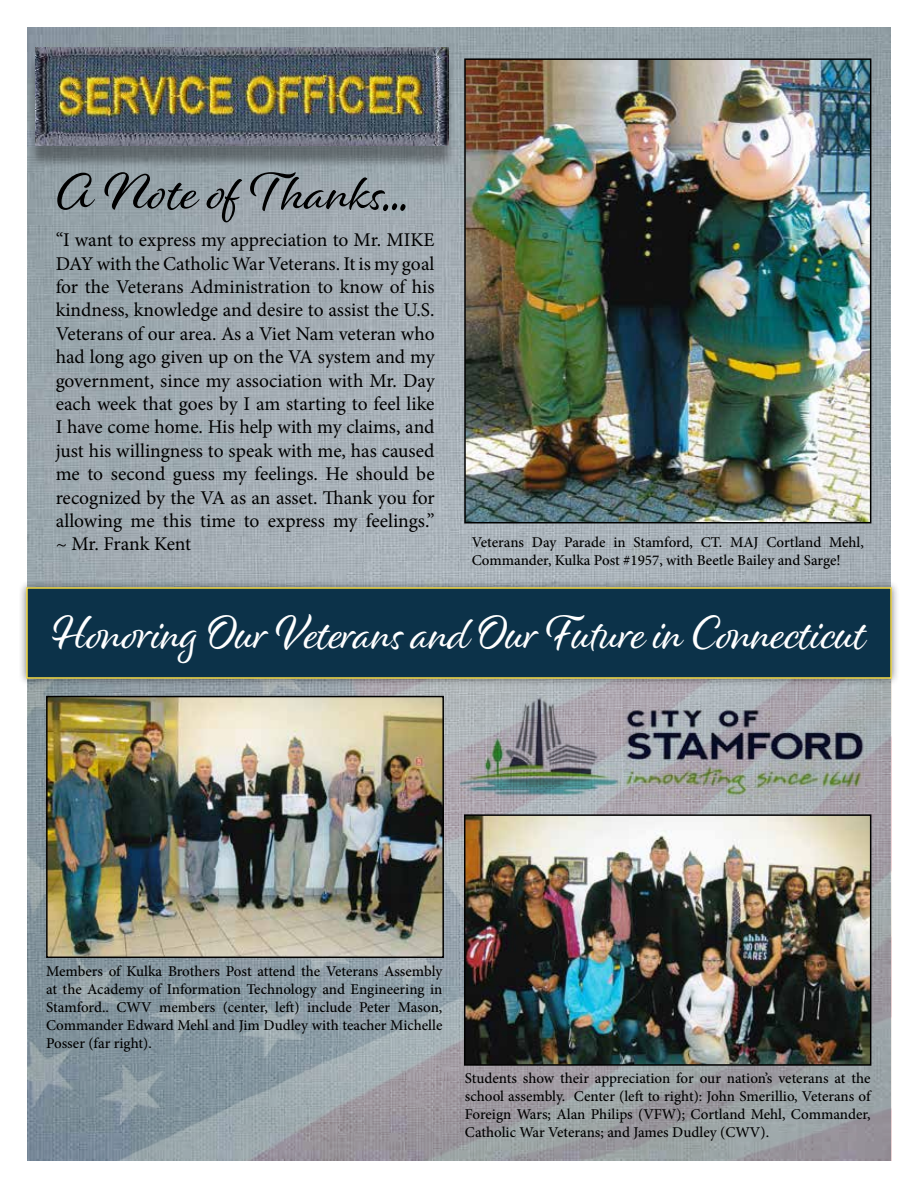
<style>
.page{position:relative;width:918px;height:1188px;background:#fff}
.page>*{position:absolute;margin:0;border:0;box-sizing:border-box;transform-origin:0 0}
.t1{font:54px "Alisha";color:#000}
.t2{font:49.5px "Alisha";color:#fff;scale:.91 1}
.t3{font:19.5px/23.4px "Minion Pro";letter-spacing:-.005em;color:#000;text-align:justify}
.t4{font:500 15px/18px "Minion Pro";color:#000;text-align:justify}
</style>
<div class="page">
<img style="left:27px;top:27px;width:864px;height:1134px">
<img style="left:28px;top:687px;width:864px;height:474px">
<div style="left:18px;top:579px;width:882px;height:108px;background:#000;opacity:.5"></div>
<div style="left:27px;top:588px;width:864px;height:90px;background:#0c3249"></div>
<div style="left:26px;top:587px;width:866px;height:92px;border:2px solid #f2d944"></div>
<div style="left:27px;top:54px;width:429px;height:115px;background:#000;opacity:.35"></div>
<img style="left:36px;top:48px;width:412px;height:98px">
<img style="left:49px;top:699px;width:392px;height:256px">
<div style="left:46px;top:696px;width:398px;height:262px;border:2px solid #000"></div>
<img style="left:467px;top:817px;width:401px;height:246px">
<div style="left:464px;top:814px;width:407px;height:252px;border:2px solid #000"></div>
<img style="left:460px;top:696px;width:411px;height:103px">
<img style="left:467px;top:61px;width:401px;height:459px">
<div style="left:464px;top:58px;width:407px;height:465px;border:2px solid #000"></div>
<h1 class="t1" style="left:56px;top:159px;width:361px">A Note of Thanks…</h1>
<p class="t3" style="left:56px;top:228px;width:381px">“I want to express my appreciation to Mr. MIKE DAY with the Catholic War Veterans. It is my goal for the Veterans Administration to know of his kindness, knowledge and desire to assist the U.S.<br>Veterans of our area. As a Viet Nam veteran who had long ago given up on the VA system and my government, since my association with Mr. Day each week that goes by I am starting to feel like I have come home. His help with my claims, and just his willingness to speak with me, has caused me to second guess my feelings. He should be recognized by the VA as an asset. Thank you for allowing me this time to express my feelings.” ~ Mr. Frank Kent</p>
<p class="t4" style="left:472px;top:533px;width:394px">Veterans Day Parade in Stamford, CT. MAJ Cortland Mehl,<br>Commander, Kulka Post #1957, with Beetle Bailey and Sarge!</p>
<h2 class="t2" style="left:51px;top:603px;width:898px">Honoring Our Veterans and Our Future in Connecticut</h2>
<p class="t4" style="left:46px;top:962px;width:398px">Members of Kulka Brothers Post attend the Veterans Assembly at the Academy of Information Technology and Engineering in Stamford.. CWV members (center, left) include Peter Mason, Commander Edward Mehl and Jim Dudley with teacher Michelle Posser (far right).</p>
<p class="t4" style="left:465px;top:1070px;width:407px">Students show their appreciation for our nation’s veterans at the school assembly. Center (left to right): John Smerillio, Veterans of Foreign Wars; Alan Philips (VFW); Cortland Mehl, Commander, Catholic War Veterans; and James Dudley (CWV).</p>
</div>
